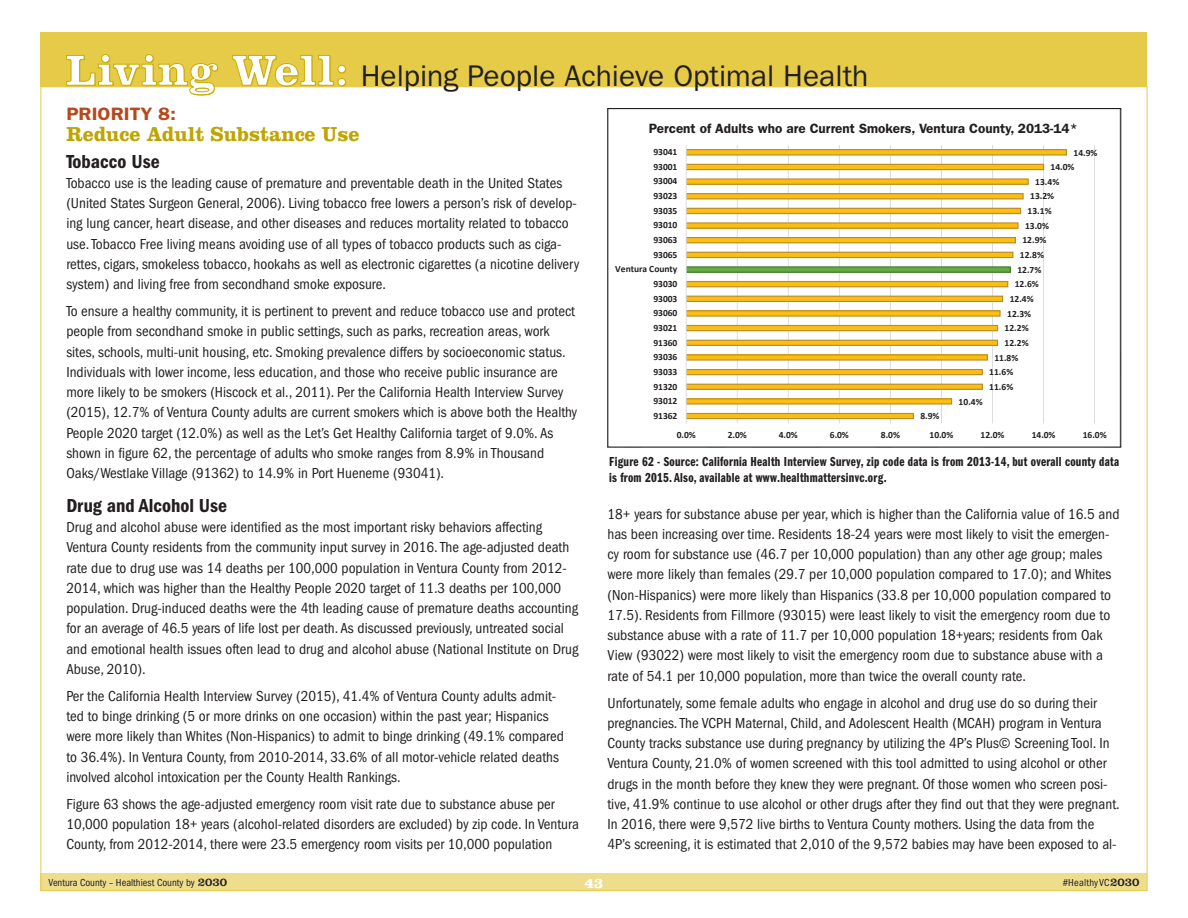
<style>
.page{position:relative;width:1188px;height:918px;background:#fff}
.page>*{position:absolute;margin:0;border:0;box-sizing:border-box;transform-origin:0 0}
.t1{font:30px "ITC Franklin Gothic Std";color:#231f20}
.t2{font:700 21px "Clarendon LT Std";color:#bea502;scale:.95 1}
.t3{font:19.5px "ITC Franklin Gothic Std Dm Cd";color:#231f20}
.t4{font:600 18px "ITC Franklin Gothic Std";color:#b7481d;scale:1.1 1}
.t5{font:condensed 15px/20.2px "ITC Franklin Gothic Std";color:#231f20}
.t6{font:700 15px "Clarendon LT Std";color:#fff}
.t7{font:13.5px/16.5px "ITC Franklin Gothic Std Dm Cp";letter-spacing:.02em;color:#231f20}
.t8{font:600 13.5px "ITC Franklin Gothic Std";color:#231f20}
.t9{font:700 11.4px "Calibri";color:#231f20}
.t10{font:condensed 10.5px "ITC Franklin Gothic Std";color:#231f20}
.t11{font:condensed 10.5px "ITC Franklin Gothic Std";letter-spacing:.02em;color:#231f20}
.t12{font:700 9.6px "Calibri";color:#231f20}
.s1{font-family:"Clarendon LT Std";font-weight:700;font-size:45px;color:#caae04}
.s2{font-family:"Clarendon LT Std";font-stretch:normal;font-size:12px}
</style>
<div class="page">
<div style="left:40px;top:873px;width:1108px;height:18px;background:#eedd8c"></div>
<div style="left:40px;top:32px;width:1108px;height:55px;background:#e6cb48"></div>
<svg style="left:686px;top:145px;width:409px;height:279px"></svg>
<svg style="left:66px;top:54px;width:280px;height:41px"></svg>
<h1 class="t1" style="left:67px;top:59px;width:803px"><span class="s1">Living Well:</span> Helping People Achieve Optimal Health</h1>
<p class="t4" style="left:66px;top:104px;width:101px">PRIORITY 8:</p>
<h2 class="t2" style="left:66px;top:121px;width:310px">Reduce Adult Substance Use</h2>
<h3 class="t3" style="left:66px;top:150px;width:95px">Tobacco Use</h3>
<p class="t5" style="left:66px;top:173px;width:515px">Tobacco use is the leading cause of premature and preventable death in the United States (United States Surgeon General, 2006). Living tobacco free lowers a person’s risk of develop&shy;ing lung cancer, heart disease, and other diseases and reduces mortality related to tobacco use. Tobacco Free living means avoiding use of all types of tobacco products such as ciga&shy;rettes, cigars, smokeless tobacco, hookahs as well as electronic cigarettes (a nicotine delivery system) and living free from secondhand smoke exposure.</p>
<p class="t5" style="left:66px;top:301px;width:512px">To ensure a healthy community, it is pertinent to prevent and reduce tobacco use and protect people from secondhand smoke in public settings, such as parks, recreation areas, work sites, schools, multi-unit housing, etc. Smoking prevalence differs by socioeconomic status.<br>Individuals with lower income, less education, and those who receive public insurance are more likely to be smokers (Hiscock et al., 2011). Per the California Health Interview Survey (2015), 12.7% of Ventura County adults are current smokers which is above both the Healthy People 2020 target (12.0%) as well as the Let’s Get Healthy California target of 9.0%. As shown in figure 62, the percentage of adults who smoke ranges from 8.9% in Thousand Oaks/Westlake Village (91362) to 14.9% in Port Hueneme (93041).</p>
<h3 class="t3" style="left:66px;top:494px;width:162px">Drug and Alcohol Use</h3>
<p class="t5" style="left:66px;top:517px;width:514px">Drug and alcohol abuse were identified as the most important risky behaviors affecting Ventura County residents from the community input survey in 2016. The age-adjusted death rate due to drug use was 14 deaths per 100,000 population in Ventura County from 2012- 2014, which was higher than the Healthy People 2020 target of 11.3 deaths per 100,000 population. Drug-induced deaths were the 4th leading cause of premature deaths accounting for an average of 46.5 years of life lost per death. As discussed previously, untreated social and emotional health issues often lead to drug and alcohol abuse (National Institute on Drug Abuse, 2010).</p>
<p class="t5" style="left:66px;top:686px;width:499px">Per the California Health Interview Survey (2015), 41.4% of Ventura County adults admit&shy;ted to binge drinking (5 or more drinks on one occasion) within the past year; Hispanics were more likely than Whites (Non-Hispanics) to admit to binge drinking (49.1% compared to 36.4%). In Ventura County, from 2010-2014, 33.6% of all motor-vehicle related deaths involved alcohol intoxication per the County Health Rankings.</p>
<p class="t5" style="left:66px;top:794px;width:514px">Figure 63 shows the age-adjusted emergency room visit rate due to substance abuse per<br>10,000 population 18+ years (alcohol-related disorders are excluded) by zip code. In Ventura<br>County, from 2012-2014, there were 23.5 emergency room visits per 10,000 population</p>
<p class="t9" style="left:696px;top:116px;width:336px">Percent of Adults who are Current Smokers, Ventura County, 2013-14*</p>
<p class="t8" style="left:649px;top:120px;width:431px">Percent of Adults who are Current Smokers, Ventura County, 2013-14*</p>
<p class="t12" style="left:653px;top:146px;width:26px">93041</p>
<p class="t12" style="left:1074px;top:146px;width:26px">14.9%</p>
<p class="t12" style="left:653px;top:160px;width:26px">93001</p>
<p class="t12" style="left:1051px;top:161px;width:26px">14.0%</p>
<p class="t12" style="left:653px;top:175px;width:26px">93004</p>
<p class="t12" style="left:1035px;top:176px;width:26px">13.4%</p>
<p class="t12" style="left:653px;top:190px;width:26px">93023</p>
<p class="t12" style="left:1030px;top:190px;width:26px">13.2%</p>
<p class="t12" style="left:653px;top:204px;width:26px">93035</p>
<p class="t12" style="left:1028px;top:205px;width:26px">13.1%</p>
<p class="t12" style="left:653px;top:219px;width:26px">93010</p>
<p class="t12" style="left:1025px;top:219px;width:26px">13.0%</p>
<p class="t12" style="left:653px;top:234px;width:26px">93063</p>
<p class="t12" style="left:1022px;top:234px;width:26px">12.9%</p>
<p class="t12" style="left:653px;top:248px;width:26px">93065</p>
<p class="t12" style="left:1020px;top:249px;width:26px">12.8%</p>
<p class="t12" style="left:615px;top:263px;width:64px">Ventura County</p>
<p class="t12" style="left:1017px;top:263px;width:26px">12.7%</p>
<p class="t12" style="left:653px;top:278px;width:26px">93030</p>
<p class="t12" style="left:1015px;top:278px;width:26px">12.6%</p>
<p class="t12" style="left:653px;top:292px;width:26px">93003</p>
<p class="t12" style="left:1010px;top:293px;width:26px">12.4%</p>
<p class="t12" style="left:653px;top:307px;width:26px">93060</p>
<p class="t12" style="left:1007px;top:307px;width:26px">12.3%</p>
<p class="t12" style="left:653px;top:322px;width:26px">93021</p>
<p class="t12" style="left:1005px;top:322px;width:26px">12.2%</p>
<p class="t12" style="left:653px;top:336px;width:26px">91360</p>
<p class="t12" style="left:1005px;top:337px;width:26px">12.2%</p>
<p class="t12" style="left:653px;top:351px;width:26px">93036</p>
<p class="t12" style="left:994px;top:351px;width:26px">11.8%</p>
<p class="t12" style="left:653px;top:366px;width:26px">93033</p>
<p class="t12" style="left:989px;top:366px;width:26px">11.6%</p>
<p class="t12" style="left:653px;top:380px;width:26px">91320</p>
<p class="t12" style="left:989px;top:381px;width:26px">11.6%</p>
<p class="t12" style="left:653px;top:395px;width:26px">93012</p>
<p class="t12" style="left:959px;top:395px;width:26px">10.4%</p>
<p class="t12" style="left:653px;top:409px;width:26px">91362</p>
<p class="t12" style="left:920px;top:410px;width:21px">8.9%</p>
<p class="t12" style="left:677px;top:429px;width:21px">0.0%</p>
<p class="t12" style="left:728px;top:429px;width:21px">2.0%</p>
<p class="t12" style="left:779px;top:429px;width:21px">4.0%</p>
<p class="t12" style="left:830px;top:429px;width:21px">6.0%</p>
<p class="t12" style="left:881px;top:429px;width:21px">8.0%</p>
<p class="t12" style="left:930px;top:429px;width:25px">10.0%</p>
<p class="t12" style="left:981px;top:429px;width:25px">12.0%</p>
<p class="t12" style="left:1032px;top:429px;width:25px">14.0%</p>
<p class="t12" style="left:1083px;top:429px;width:25px">16.0%</p>
<p class="t7" style="left:609px;top:453px;width:512px">Figure 62 - Source: California Health Interview Survey, zip code data is from 2013-14, but overall county data is from 2015. Also, available at www.healthmattersinvc.org.</p>
<p class="t5" style="left:608px;top:504px;width:513px">18+ years for substance abuse per year, which is higher than the California value of 16.5 and has been increasing over time. Residents 18-24 years were most likely to visit the emergen&shy;cy room for substance use (46.7 per 10,000 population) than any other age group; males were more likely than females (29.7 per 10,000 population compared to 17.0); and Whites (Non-Hispanics) were more likely than Hispanics (33.8 per 10,000 population compared to 17.5). Residents from Fillmore (93015) were least likely to visit the emergency room due to substance abuse with a rate of 11.7 per 10,000 population 18+years; residents from Oak View (93022) were most likely to visit the emergency room due to substance abuse with a rate of 54.1 per 10,000 population, more than twice the overall county rate.</p>
<p class="t5" style="left:608px;top:693px;width:514px">Unfortunately, some female adults who engage in alcohol and drug use do so during their pregnancies. The VCPH Maternal, Child, and Adolescent Health (MCAH) program in Ventura County tracks substance use during pregnancy by utilizing the 4P’s Plus© Screening Tool. In Ventura County, 21.0% of women screened with this tool admitted to using alcohol or other drugs in the month before they knew they were pregnant. Of those women who screen posi&shy;tive, 41.9% continue to use alcohol or other drugs after they find out that they were pregnant.<br>In 2016, there were 9,572 live births to Ventura County mothers. Using the data from the 4P’s screening, it is estimated that 2,010 of the 9,572 babies may have been exposed to al-</p>
<p class="t10" style="left:49px;top:876px;width:180px">Ventura County – Healthiest County by <span class="s2">2030</span></p>
<p class="t6" style="left:585px;top:873px;width:20px">43</p>
<p class="t11" style="left:1063px;top:876px;width:78px">#HealthyVC<span class="s2">2030</span></p>
</div>
